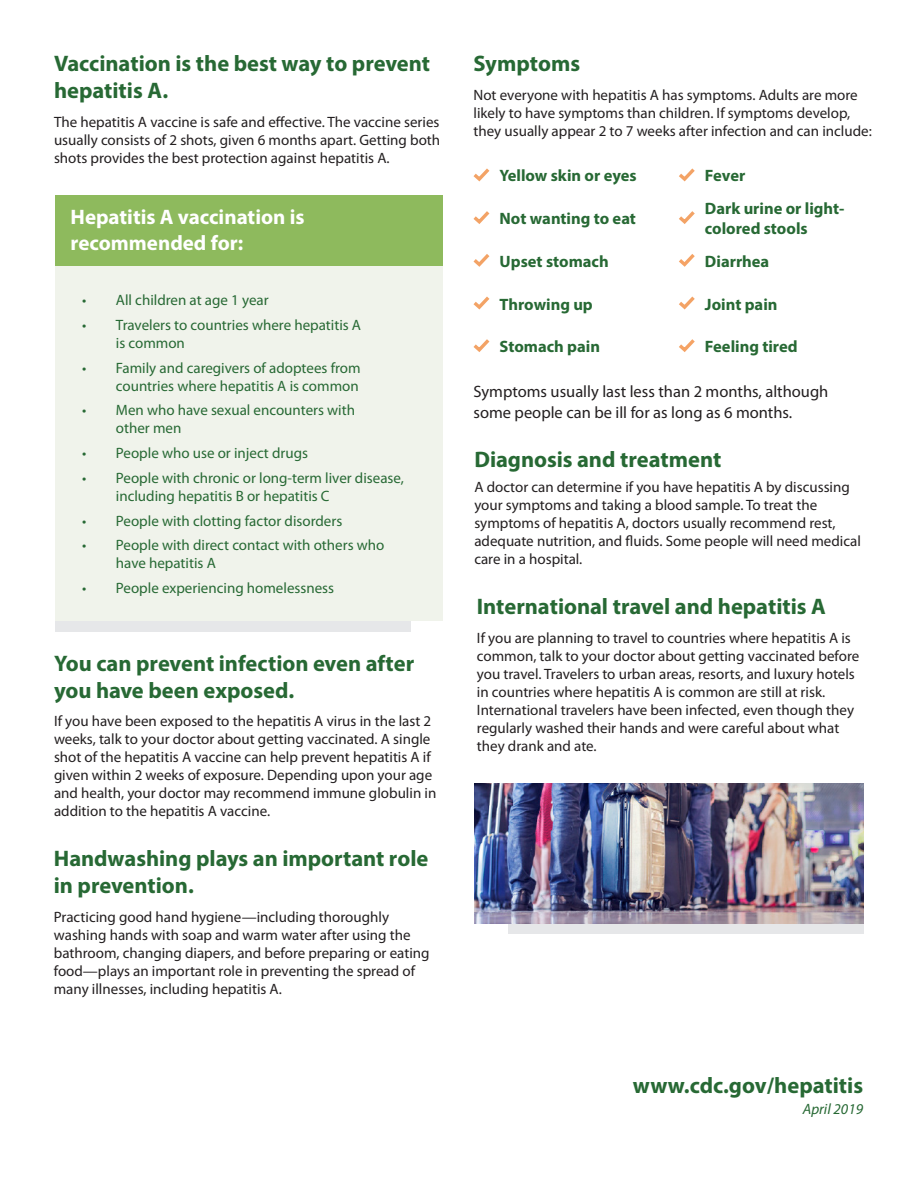
<style>
.page{position:relative;width:918px;height:1188px;background:#fff}
.page>*{position:absolute;margin:0;border:0;box-sizing:border-box;transform-origin:0 0}
.t1{font:700 22.5px/27px "Myriad Pro";letter-spacing:-.005em;color:#276934}
.t2{font:700 21px/25.2px "Myriad Pro";color:#fff}
.t3{font:700 16.5px/32.7px "Myriad Pro";color:#276934}
.t4{font:16.5px/20.2px "Myriad Pro";color:#231f20}
.t5{font:15px/18px "Myriad Pro";color:#231f20}
.t6{font:15px/18px "Myriad Pro";color:#276934}
.t7{font:italic 15px "Myriad Pro";color:#276934}
</style>
<div class="page">
<div style="left:508px;top:923px;width:356px;height:11px;background:#e6e7e9"></div>
<div style="left:55px;top:621px;width:355px;height:10px;background:#e6e7e9"></div>
<svg style="left:679px;top:211px;width:16px;height:13px"></svg>
<svg style="left:473px;top:168px;width:17px;height:14px"></svg>
<svg style="left:679px;top:296px;width:16px;height:14px"></svg>
<svg style="left:473px;top:339px;width:17px;height:13px"></svg>
<svg style="left:473px;top:296px;width:17px;height:14px"></svg>
<svg style="left:473px;top:211px;width:17px;height:13px"></svg>
<svg style="left:473px;top:254px;width:17px;height:13px"></svg>
<svg style="left:679px;top:254px;width:16px;height:13px"></svg>
<svg style="left:679px;top:339px;width:16px;height:13px"></svg>
<svg style="left:679px;top:168px;width:16px;height:14px"></svg>
<div style="left:55px;top:266px;width:388px;height:355px;background:#f0f3eb"></div>
<div style="left:55px;top:195px;width:388px;height:71px;background:#8eba5d"></div>
<img style="left:475px;top:783px;width:389px;height:140px">
<h1 class="t1" style="left:54px;top:49px;width:378px">Vaccination is the best way to prevent hepatitis A.</h1>
<p class="t5" style="left:54px;top:112px;width:388px;text-align:justify">The hepatitis A vaccine is safe and effective. The vaccine series usually consists of 2 shots, given 6 months apart. Getting both shots provides the best protection against hepatitis A.</p>
<h2 class="t2" style="left:71px;top:204px;width:236px">Hepatitis A vaccination is recommended for:</h2>
<p class="t6" style="left:82px;top:291px;width:188px">• All children at age 1 year</p>
<p class="t6" style="left:116px;top:316px;width:247px;text-indent:-34px">• Travelers to countries where hepatitis A is common</p>
<p class="t6" style="left:82px;top:358px;width:280px;text-align:right">• Family and caregivers of adoptees from countries where hepatitis A is common</p>
<p class="t6" style="left:116px;top:401px;width:241px;text-indent:-34px">• Men who have sexual encounters with other men</p>
<p class="t6" style="left:82px;top:444px;width:227px">• People who use or inject drugs</p>
<p class="t6" style="left:116px;top:469px;width:290px;text-indent:-34px">• People with chronic or long-term liver disease, including hepatitis B or hepatitis C</p>
<p class="t6" style="left:82px;top:511px;width:262px">• People with clotting factor disorders</p>
<p class="t6" style="left:116px;top:536px;width:270px;text-indent:-34px">• People with direct contact with others who have hepatitis A</p>
<p class="t6" style="left:82px;top:579px;width:254px">• People experiencing homelessness</p>
<h1 class="t1" style="left:54px;top:649px;width:362px">You can prevent infection even after you have been exposed.</h1>
<p class="t5" style="left:54px;top:712px;width:384px">If you have been exposed to the hepatitis A virus in the last 2 weeks, talk to your doctor about getting vaccinated. A single shot of the hepatitis A vaccine can help prevent hepatitis A if given within 2 weeks of exposure. Depending upon your age and health, your doctor may recommend immune globulin in addition to the hepatitis A vaccine.</p>
<h1 class="t1" style="left:54px;top:844px;width:376px">Handwashing plays an important role in prevention.</h1>
<p class="t5" style="left:54px;top:908px;width:377px">Practicing good hand hygiene—including thoroughly washing hands with soap and warm water after using the bathroom, changing diapers, and before preparing or eating food—plays an important role in preventing the spread of many illnesses, including hepatitis A.</p>
<h1 class="t1" style="left:474px;top:49px;width:108px">Symptoms</h1>
<p class="t5" style="left:474px;top:85px;width:400px">Not everyone with hepatitis A has symptoms. Adults are more likely to have symptoms than children. If symptoms develop, they usually appear 2 to 7 weeks after infection and can include:</p>
<p class="t3" style="left:500px;top:159px;width:138px">Yellow skin or eyes</p>
<p class="t3" style="left:500px;top:202px;width:138px">Not wanting to eat</p>
<p class="t3" style="left:500px;top:244px;width:111px">Upset stomach</p>
<p class="t3" style="left:705px;top:159px;width:141px">Fever<br>Dark urine or light-</p>
<p class="t3" style="left:705px;top:212px;width:104px">colored stools</p>
<p class="t3" style="left:705px;top:244px;width:66px">Diarrhea</p>
<p class="t3" style="left:500px;top:287px;width:95px">Throwing up</p>
<p class="t3" style="left:705px;top:287px;width:74px">Joint pain</p>
<p class="t3" style="left:500px;top:330px;width:102px">Stomach pain</p>
<p class="t3" style="left:705px;top:330px;width:94px">Feeling tired</p>
<p class="t4" style="left:474px;top:381px;width:356px">Symptoms usually last less than 2 months, although some people can be ill for as long as 6 months.</p>
<h1 class="t1" style="left:474px;top:446px;width:249px">Diagnosis and treatment</h1>
<p class="t5" style="left:474px;top:478px;width:388px">A doctor can determine if you have hepatitis A by discussing your symptoms and taking a blood sample. To treat the symptoms of hepatitis A, doctors usually recommend rest, adequate nutrition, and fluids. Some people will need medical care in a hospital.</p>
<h1 class="t1" style="left:477px;top:592px;width:351px">International travel and hepatitis A</h1>
<p class="t5" style="left:477px;top:628px;width:384px">If you are planning to travel to countries where hepatitis A is common, talk to your doctor about getting vaccinated before you travel. Travelers to urban areas, resorts, and luxury hotels in countries where hepatitis A is common are still at risk.<br>International travelers have been infected, even though they regularly washed their hands and were careful about what they drank and ate.</p>
<h1 class="t1" style="left:633px;top:1071px;width:232px">www.cdc.gov/hepatitis</h1>
<p class="t7" style="left:803px;top:1099px;width:62px">April 2019</p>
</div>
